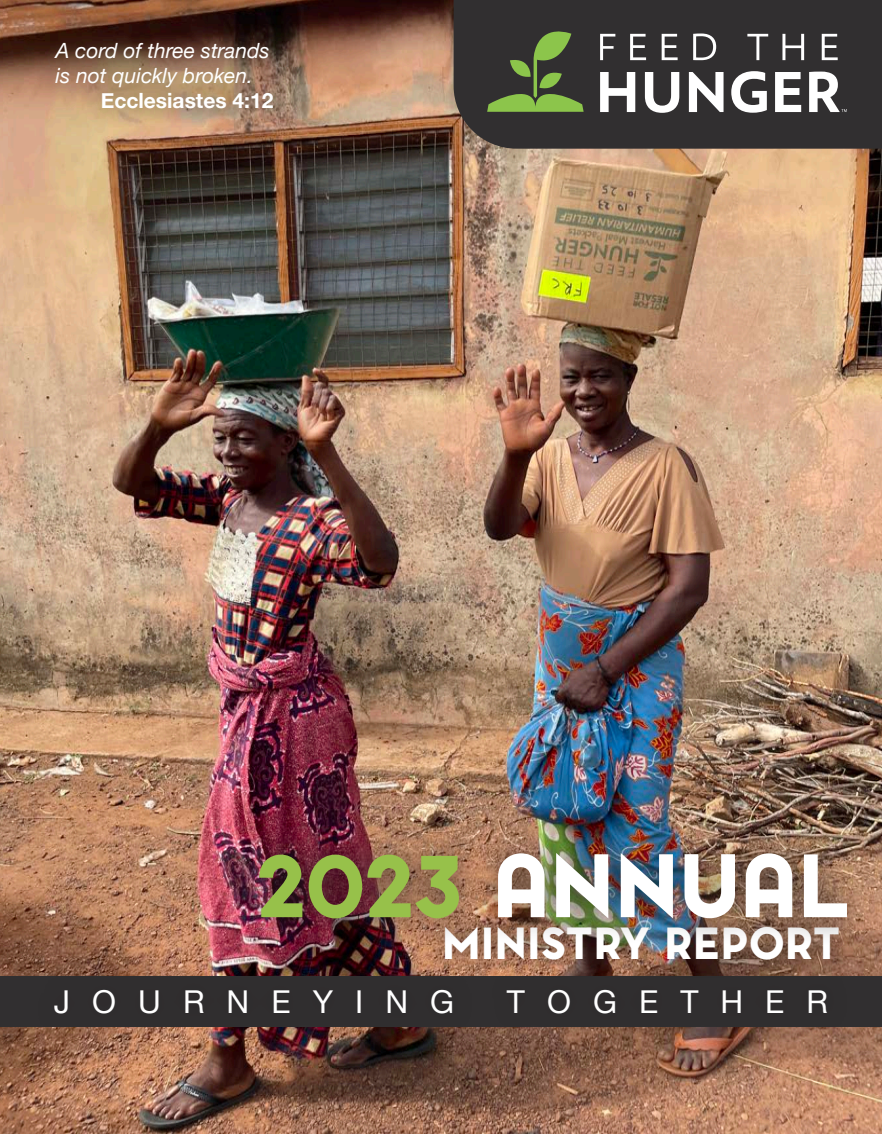
<style>
.page{position:relative;width:882px;height:1134px;background:#fff}
.page>*{position:absolute;margin:0;border:0;box-sizing:border-box;transform-origin:0 0}
.t1{font:900 84px "Pontiac";letter-spacing:-.01em;color:#fff}
.t2{font:900 42px "Pontiac";color:#fff}
.t3{font:31.5px "Helvetica Neue";letter-spacing:.7em;color:#fff}
.t4{font:italic 21px/25.2px "Helvetica Neue";color:#fff}
.t5{font:700 21px "Helvetica Neue";color:#fff}
.s1{color:#97c14a}
</style>
<div class="page">
<img style="left:0;top:0;width:882px;height:1134px">
<div style="left:0;top:976px;width:882px;height:51px;background:#312f30"></div>
<div style="left:454px;top:0;width:428px;height:149px;background:#312f30"></div>
<svg style="left:600px;top:72px;width:35px;height:40px"></svg>
<svg style="left:645px;top:72px;width:34px;height:41px"></svg>
<svg style="left:689px;top:72px;width:35px;height:40px"></svg>
<svg style="left:731px;top:71px;width:36px;height:42px"></svg>
<svg style="left:775px;top:72px;width:26px;height:40px"></svg>
<svg style="left:600px;top:34px;width:15px;height:26px"></svg>
<svg style="left:630px;top:34px;width:16px;height:26px"></svg>
<svg style="left:662px;top:34px;width:16px;height:26px"></svg>
<svg style="left:693px;top:34px;width:23px;height:26px"></svg>
<svg style="left:747px;top:34px;width:21px;height:26px"></svg>
<svg style="left:782px;top:34px;width:22px;height:26px"></svg>
<svg style="left:822px;top:34px;width:16px;height:26px"></svg>
<svg style="left:809px;top:72px;width:38px;height:40px"></svg>
<svg style="left:487px;top:32px;width:97px;height:80px;background:#506239"></svg>
<div style="left:423px;top:905px;width:436px;height:75px;background:#231f20;opacity:.75"></div>
<div style="left:35px;top:23px;width:258px;height:107px;background:#231f20;opacity:.75"></div>
<div style="left:34px;top:968px;width:814px;height:66px;background:#231f20;opacity:.75"></div>
<div style="left:232px;top:825px;width:644px;height:122px;background:#231f20;opacity:.75"></div>
<p class="t4" style="left:55px;top:39px;width:216px">A cord of three strands is not quickly broken.</p>
<p class="t5" style="left:101px;top:84px;width:174px">Ecclesiastes 4:12</p>
<p class="t1" style="left:257px;top:821px;width:595px"><span class="s1">2023</span> ANNUAL</p>
<p class="t2" style="left:442px;top:911px;width:400px">MINISTRY REPORT</p>
<p class="t3" style="left:54px;top:979px;width:402px">JOURNEYING</p>
<p class="t3" style="left:507px;top:979px;width:323px">TOGETHER</p>
</div>
